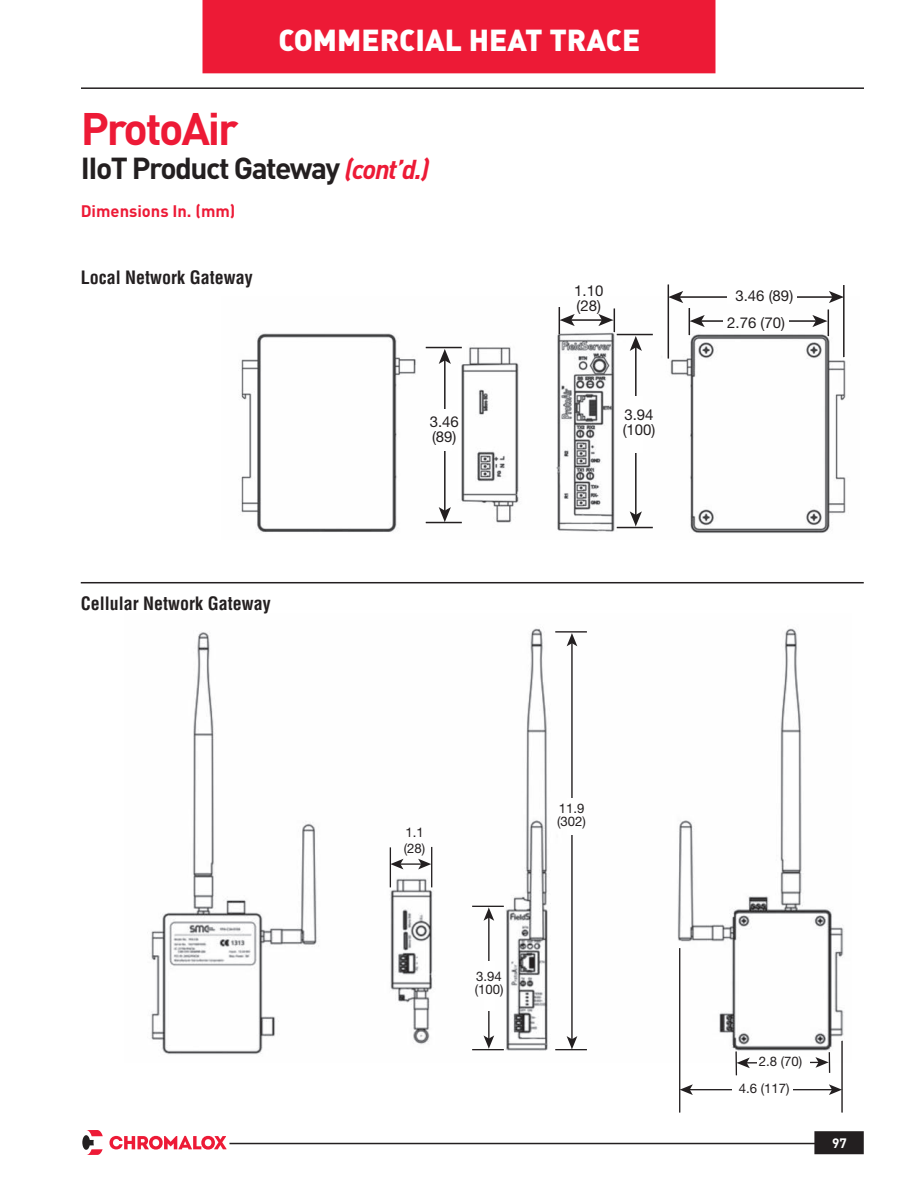
<style>
.page{position:relative;width:918px;height:1188px;background:#fff}
.page>*{position:absolute;margin:0;border:0;box-sizing:border-box;transform-origin:0 0}
.t1{font:700 45px "DIN";letter-spacing:-.05em;color:#ed1a36}
.t2{font:700 30px "DIN";letter-spacing:-.05em;color:#231f20}
.t3{font:30px "DIN Black Alternate";color:#fff}
.t4{font:700 condensed 18px "Helvetica";color:#231f20}
.t5{font:700 16.5px "DIN";color:#ed1a36}
.t6{font:15px/15px "Helvetica Neue";color:#231f20}
.t7{font:700 13.5px "DIN";color:#fff}
.t8{font:13.2px/13.2px "Helvetica Neue";color:#231f20}
.s1{font-style:italic;font-size:27px;color:#ed1a36}
</style>
<div class="page">
<div style="left:815px;top:1132px;width:48px;height:22px;background:#231f20"></div>
<div style="left:814px;top:1131px;width:50px;height:23px;border:2px solid #231f20"></div>
<hr style="left:81px;top:87px;width:783px;height:2px;background:#231f20">
<hr style="left:230px;top:1143px;width:588px;height:1px;background:#231f20">
<div style="left:202px;top:0;width:514px;height:73px;background:#ed1a36"></div>
<svg style="left:109px;top:1135px;width:117px;height:15px"></svg>
<svg style="left:82px;top:1130px;width:21px;height:24px"></svg>
<img style="left:151px;top:628px;width:693px;height:435px">
<hr style="left:555px;top:631px;width:32px;height:2px;background:#231f20">
<hr style="left:555px;top:1049px;width:32px;height:1px;background:#231f20">
<hr style="left:571px;top:643px;width:2px;height:397px;background:#231f20">
<svg style="left:567px;top:633px;width:10px;height:13px"></svg>
<svg style="left:567px;top:1036px;width:10px;height:13px"></svg>
<hr style="left:679px;top:948px;width:1px;height:165px;background:#231f20">
<hr style="left:841px;top:1041px;width:2px;height:72px;background:#231f20">
<hr style="left:689px;top:1089px;width:144px;height:1px;background:#231f20">
<svg style="left:680px;top:1084px;width:13px;height:11px"></svg>
<svg style="left:829px;top:1084px;width:13px;height:11px"></svg>
<div style="left:567px;top:798px;width:11px;height:36px;background:#fff"></div>
<div style="left:732px;top:1083px;width:61px;height:13px;background:#fff"></div>
<hr style="left:735px;top:1052px;width:2px;height:23px;background:#231f20">
<svg style="left:736px;top:1052px;width:94px;height:23px"></svg>
<hr style="left:472px;top:906px;width:32px;height:1px;background:#231f20">
<hr style="left:472px;top:1049px;width:32px;height:1px;background:#231f20">
<hr style="left:488px;top:917px;width:2px;height:122px;background:#231f20">
<svg style="left:484px;top:908px;width:10px;height:13px"></svg>
<svg style="left:484px;top:1035px;width:10px;height:14px"></svg>
<div style="left:484px;top:961px;width:11px;height:50px;background:#fff"></div>
<div style="left:757px;top:1057px;width:53px;height:11px;background:#fff"></div>
<hr style="left:400px;top:863px;width:22px;height:2px;background:#231f20">
<svg style="left:391px;top:859px;width:12px;height:10px"></svg>
<svg style="left:418px;top:859px;width:13px;height:10px"></svg>
<hr style="left:390px;top:847px;width:1px;height:40px;background:#231f20">
<hr style="left:431px;top:847px;width:1px;height:40px;background:#231f20">
<img style="left:241px;top:296px;width:605px;height:237px">
<hr style="left:570px;top:319px;width:33px;height:2px;background:#231f20">
<svg style="left:559px;top:307px;width:16px;height:27px"></svg>
<svg style="left:598px;top:309px;width:17px;height:23px"></svg>
<hr style="left:617px;top:334px;width:36px;height:1px;background:#231f20">
<hr style="left:617px;top:527px;width:36px;height:1px;background:#231f20">
<hr style="left:635px;top:347px;width:2px;height:169px;background:#231f20">
<svg style="left:630px;top:336px;width:12px;height:15px"></svg>
<svg style="left:630px;top:511px;width:12px;height:15px"></svg>
<div style="left:630px;top:397px;width:12px;height:56px;background:#fff"></div>
<hr style="left:668px;top:285px;width:1px;height:74px;background:#231f20">
<hr style="left:843px;top:285px;width:2px;height:72px;background:#231f20">
<hr style="left:679px;top:296px;width:154px;height:2px;background:#231f20">
<svg style="left:669px;top:291px;width:14px;height:12px"></svg>
<svg style="left:829px;top:291px;width:14px;height:12px"></svg>
<hr style="left:700px;top:320px;width:117px;height:2px;background:#231f20">
<svg style="left:689px;top:308px;width:16px;height:27px"></svg>
<svg style="left:812px;top:310px;width:17px;height:26px"></svg>
<div style="left:727px;top:289px;width:70px;height:15px;background:#fff"></div>
<div style="left:724px;top:315px;width:65px;height:14px;background:#fff"></div>
<hr style="left:426px;top:347px;width:36px;height:1px;background:#231f20">
<hr style="left:426px;top:522px;width:36px;height:1px;background:#231f20">
<hr style="left:444px;top:360px;width:2px;height:151px;background:#231f20">
<svg style="left:439px;top:349px;width:12px;height:15px"></svg>
<svg style="left:439px;top:507px;width:12px;height:15px"></svg>
<div style="left:439px;top:410px;width:12px;height:41px;background:#fff"></div>
<hr style="left:81px;top:582px;width:783px;height:1px;background:#231f20">
<h2 class="t3" style="left:279px;top:20px;width:363px">COMMERCIAL HEAT TRACE</h2>
<h1 class="t1" style="left:81px;top:100px;width:159px">ProtoAir</h1>
<h2 class="t2" style="left:81px;top:149px;width:350px">IIoT Product Gateway <span class="s1">(cont’d.)</span></h2>
<p class="t5" style="left:81px;top:201px;width:156px">Dimensions In. (mm)</p>
<p class="t4" style="left:81px;top:267px;width:173px">Local Network Gateway</p>
<p class="t4" style="left:81px;top:592px;width:192px">Cellular Network Gateway</p>
<p class="t6" style="left:430px;top:414px;width:31px">3.46 (89)</p>
<p class="t6" style="left:574px;top:282px;width:31px">1.10 (28)</p>
<p class="t6" style="left:623px;top:407px;width:34px">3.94 (100)</p>
<p class="t6" style="left:735px;top:287px;width:59px">3.46 (89)</p>
<p class="t6" style="left:727px;top:315px;width:59px">2.76 (70)</p>
<p class="t8" style="left:404px;top:824px;width:23px;line-height:15.9px">1.1 (28)</p>
<p class="t8" style="left:475px;top:970px;width:30px">3.94 (100)</p>
<p class="t8" style="left:557px;top:802px;width:30px">11.9 (302)</p>
<p class="t8" style="left:759px;top:1055px;width:45px">2.8 (70)</p>
<p class="t8" style="left:739px;top:1081px;width:52px">4.6 (117)</p>
<p class="t7" style="left:832px;top:1134px;width:16px">97</p>
</div>
